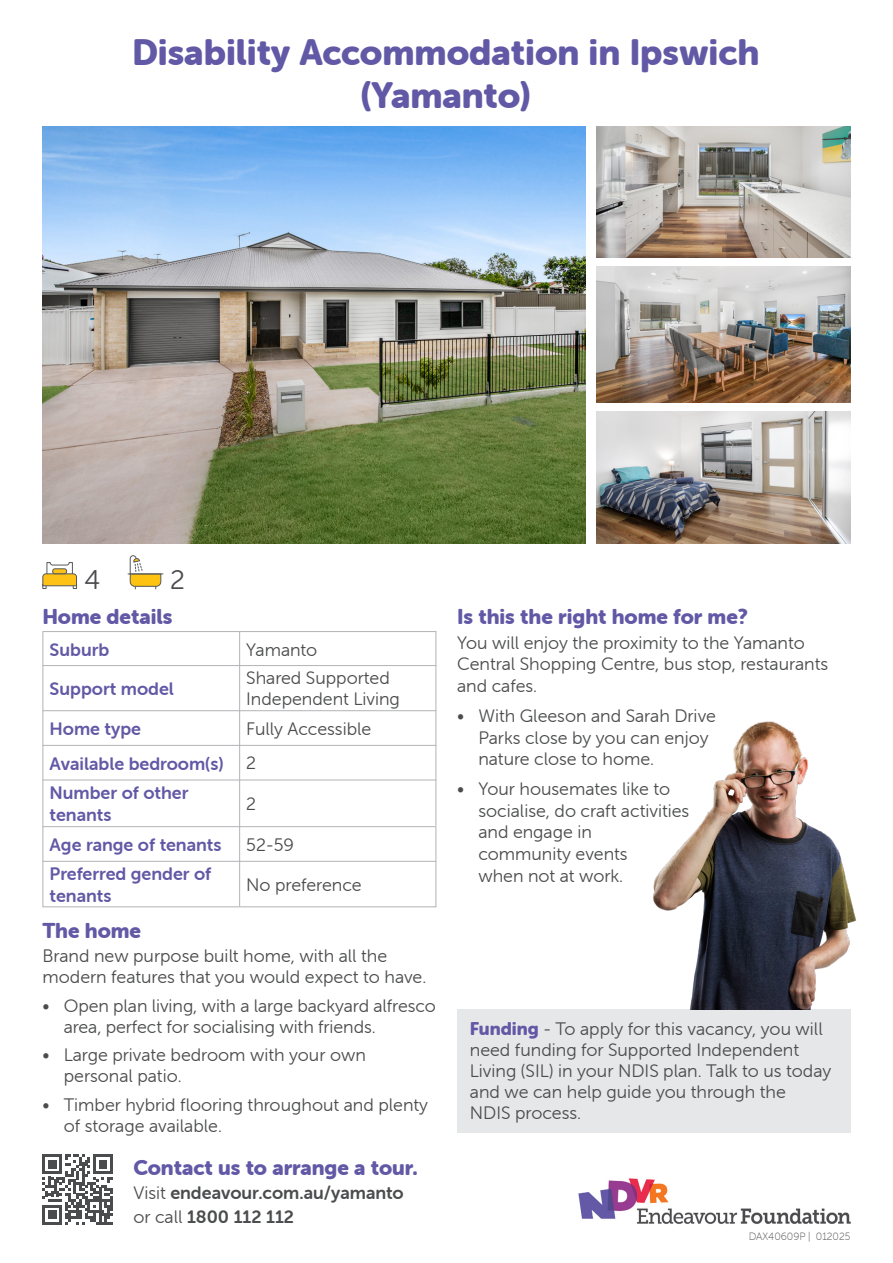
<style>
.page{position:relative;width:893px;height:1263px;background:#fff}
.page>*{position:absolute;margin:0;border:0;box-sizing:border-box;transform-origin:0 0}
.Title-h1{font:36px/43.2px "Museo Sans Rounded 900";color:#6259a6;text-align:center}
.bed_bath_numbers{font:27px "Museo Sans Rounded 300";color:#4b4c4d}
.Paragraph_heading-h2{font:21px "Museo Sans Rounded 900";color:#6259a6}
.Body_Text-p{font:18px/21.6px "Museo Sans Rounded 300";color:#4b4c4d}
.Table_-_Catagory_Text{font:18px/21.6px "Museo Sans Rounded 700";color:#6259a6}
.Body_Text_-_bullets{font:18px/21px "Museo Sans Rounded 300";color:#4b4c4d}
.Table_-_Answer_Text{font:18px/21px "Museo Sans Rounded 300";color:#4b4c4d}
.Contact_Hyperlink-p{font:18px/24px "Museo Sans Rounded 700";color:#4b4c4d}
.t1{font:10.5px "Museo Sans Rounded 100";color:#4b4c4d}
.s1{font-family:"Museo Sans Rounded 300"}
.s2{font-family:"Museo Sans Rounded 900";color:#6259a6}
</style>
<div class="page">
<svg style="left:42px;top:631px;width:395px;height:276px"></svg>
<hr style="left:239px;top:631px;width:1px;height:275px;background:#b2b3b7">
<hr style="left:43px;top:710px;width:393px;height:1px;background:#b2b3b7">
<hr style="left:43px;top:745px;width:393px;height:1px;background:#b2b3b7">
<hr style="left:43px;top:826px;width:393px;height:1px;background:#b2b3b7">
<hr style="left:43px;top:861px;width:393px;height:1px;background:#b2b3b7">
<hr style="left:43px;top:665px;width:393px;height:1px;background:#b2b3b7">
<hr style="left:43px;top:780px;width:393px;height:1px;background:#b2b3b7">
<img style="left:43px;top:126px;width:542px;height:417px">
<img style="left:597px;top:126px;width:253px;height:132px">
<img style="left:597px;top:267px;width:253px;height:136px">
<img style="left:597px;top:412px;width:253px;height:131px">
<svg style="left:42px;top:562px;width:35px;height:27px"></svg>
<hr style="left:128px;top:573px;width:35px;height:1px;background:#58595b">
<svg style="left:129px;top:555px;width:33px;height:34px"></svg>
<div style="left:457px;top:1009px;width:393px;height:123px;background:#e6e7e9"></div>
<svg style="left:43px;top:1154px;width:70px;height:70px"></svg>
<img style="left:578px;top:1178px;width:273px;height:46px">
<img style="left:653px;top:721px;width:204px;height:288px">
<h1 class="Title-h1" style="left:132px;top:31px;width:629px">Disability Accommodation in Ipswich (Yamanto)</h1>
<h2 class="bed_bath_numbers" style="left:84px;top:565px;width:17px">4</h2>
<h2 class="bed_bath_numbers" style="left:170px;top:565px;width:16px">2</h2>
<h2 class="Paragraph_heading-h2" style="left:43px;top:604px;width:132px">Home details</h2>
<p class="Table_-_Catagory_Text" style="left:50px;top:639px;width:61px">Suburb</p>
<p class="Table_-_Answer_Text" style="left:246px;top:639px;width:72px">Yamanto</p>
<p class="Table_-_Catagory_Text" style="left:50px;top:678px;width:126px">Support model</p>
<p class="Table_-_Answer_Text" style="left:246px;top:667px;width:155px">Shared Supported<br>Independent Living</p>
<p class="Table_-_Catagory_Text" style="left:50px;top:718px;width:93px">Home type</p>
<p class="Table_-_Answer_Text" style="left:246px;top:718px;width:126px">Fully Accessible</p>
<p class="Table_-_Catagory_Text" style="left:50px;top:753px;width:175px">Available bedroom(s)</p>
<p class="Table_-_Answer_Text" style="left:246px;top:753px;width:11px">2</p>
<p class="Table_-_Catagory_Text" style="left:50px;top:782px;width:140px">Number of other tenants</p>
<p class="Table_-_Answer_Text" style="left:246px;top:793px;width:11px">2</p>
<p class="Table_-_Catagory_Text" style="left:50px;top:833px;width:173px">Age range of tenants</p>
<p class="Table_-_Answer_Text" style="left:246px;top:834px;width:49px">52-59</p>
<p class="Table_-_Catagory_Text" style="left:50px;top:863px;width:163px">Preferred gender of tenants</p>
<p class="Table_-_Answer_Text" style="left:246px;top:874px;width:117px">No preference</p>
<h2 class="Paragraph_heading-h2" style="left:43px;top:918px;width:100px">The home</h2>
<p class="Body_Text_-_bullets" style="left:43px;top:946px;width:385px">Brand new purpose built home, with all the modern features that you would expect to have.</p>
<p class="Body_Text-p" style="left:64px;top:995px;width:374px;line-height:21px;text-indent:-21px">• Open plan living, with a large backyard alfresco area, perfect for socialising with friends.</p>
<p class="Body_Text-p" style="left:64px;top:1044px;width:304px;line-height:21px;text-indent:-21px">• Large private bedroom with your own personal patio.</p>
<p class="Body_Text-p" style="left:64px;top:1094px;width:366px;line-height:21px;text-indent:-21px">• Timber hybrid flooring throughout and plenty of storage available.</p>
<h2 class="Paragraph_heading-h2" style="left:133px;top:1156px;width:286px">Contact us to arrange a tour.</h2>
<p class="Contact_Hyperlink-p" style="left:133px;top:1181px;width:272px"><span class="s1">Visit</span> endeavour.com.au/yamanto <span class="s1">or call</span> 1800 112 112</p>
<h2 class="Paragraph_heading-h2" style="left:457px;top:604px;width:292px">Is this the right home for me?</h2>
<p class="Body_Text-p" style="left:457px;top:632px;width:373px">You will enjoy the proximity to the Yamanto<br>Central Shopping Centre, bus stop, restaurants and cafes.</p>
<p class="Body_Text-p" style="left:478px;top:705px;width:239px;text-indent:-21px">• With Gleeson and Sarah Drive<br>Parks close by you can enjoy nature close to home.</p>
<p class="Body_Text-p" style="left:478px;top:778px;width:213px;text-indent:-21px">• Your housemates like to socialise, do craft activities and engage in<br>community events<br>when not at work.</p>
<p class="Body_Text-p" style="left:470px;top:1019px;width:363px;line-height:21px"><span class="s2">Funding</span> - To apply for this vacancy, you will need funding for Supported Independent Living (SIL) in your NDIS plan. Talk to us today and we can help guide you through the<br>NDIS process.</p>
<p class="t1" style="left:749px;top:1231px;width:103px">DAX40609P | 012025</p>
</div>
